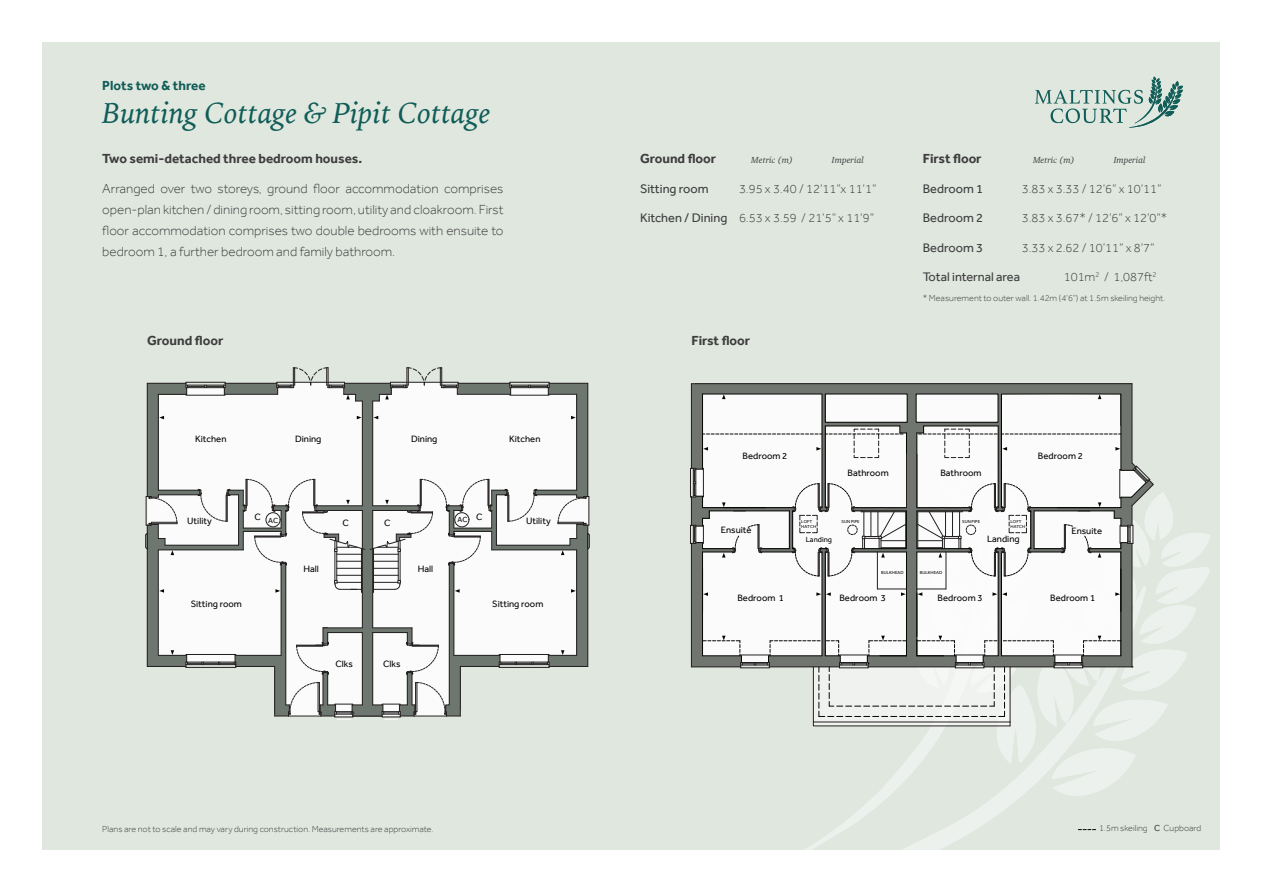
<style>
.page{position:relative;width:1263px;height:893px;background:#fff}
.page>*{position:absolute;margin:0;border:0;box-sizing:border-box;transform-origin:0 0}
.t1{font:italic 30px "Iowan Old Style";color:#105d58}
.t2{font:300 13.5px/21px "Effra";color:#3e3e3f;text-align:justify}
.t3{font:700 13.5px "Effra";color:#3e3e3f}
.t4{font:700 13.5px "Effra";color:#105d58}
.t5{font:300 12.75px "Effra";color:#3e3e3f}
.t6{font:12.75px "Effra";color:#3e3e3f}
.t7{font:9.45px "Effra";color:#040503}
.t8{font:300 9px "Effra";color:#3e3e3f}
.t9{font:italic 9px "Charter";color:#3e3e3f}
.t10{font:7.5px "Effra";color:#040503}
.t11{font:4.5px/5.8px "Effra";color:#040503}
.s1{font-weight:400}
</style>
<div class="page">
<div style="left:43px;top:43px;width:1177px;height:807px;background:#e0e7df"></div>
<svg style="left:804px;top:807px;width:203px;height:43px"></svg>
<div style="left:369px;top:382px;width:220px;height:97px;background:#fafbfa"></div>
<div style="left:147px;top:382px;width:219px;height:97px;background:#fafbfa"></div>
<div style="left:147px;top:383px;width:11px;height:113px;background:#6e7670"></div>
<div style="left:362px;top:387px;width:11px;height:318px;background:#6e7670"></div>
<div style="left:345px;top:383px;width:45px;height:8px;background:#6e7670"></div>
<div style="left:458px;top:383px;width:52px;height:7px;background:#6e7670"></div>
<div style="left:457px;top:388px;width:54px;height:6px;background:#6e7670"></div>
<div style="left:577px;top:383px;width:11px;height:109px;background:#6e7670"></div>
<div style="left:224px;top:388px;width:54px;height:6px;background:#6e7670"></div>
<div style="left:225px;top:383px;width:52px;height:6px;background:#6e7670"></div>
<hr style="left:147px;top:383px;width:39px;height:1px;background:#231f20">
<hr style="left:225px;top:383px;width:52px;height:1px;background:#231f20">
<hr style="left:147px;top:383px;width:1px;height:114px;background:#231f20">
<hr style="left:345px;top:383px;width:45px;height:1px;background:#231f20">
<hr style="left:458px;top:383px;width:52px;height:1px;background:#231f20">
<hr style="left:549px;top:383px;width:39px;height:1px;background:#231f20">
<hr style="left:587px;top:383px;width:1px;height:114px;background:#231f20">
<hr style="left:158px;top:394px;width:1px;height:96px;background:#231f20">
<svg style="left:158px;top:382px;width:68px;height:13px"></svg>
<hr style="left:362px;top:401px;width:1px;height:105px;background:#231f20">
<hr style="left:224px;top:394px;width:54px;height:1px;background:#231f20">
<hr style="left:576px;top:394px;width:1px;height:96px;background:#231f20">
<svg style="left:510px;top:382px;width:67px;height:13px"></svg>
<hr style="left:372px;top:401px;width:1px;height:105px;background:#231f20">
<hr style="left:457px;top:394px;width:54px;height:1px;background:#231f20">
<svg style="left:277px;top:367px;width:85px;height:35px"></svg>
<svg style="left:357px;top:416px;width:4px;height:3px"></svg>
<svg style="left:159px;top:416px;width:5px;height:3px"></svg>
<svg style="left:373px;top:367px;width:86px;height:35px"></svg>
<svg style="left:374px;top:416px;width:4px;height:3px"></svg>
<svg style="left:571px;top:416px;width:5px;height:3px"></svg>
<svg style="left:145px;top:479px;width:445px;height:241px"></svg>
<div style="left:691px;top:384px;width:11px;height:73px;background:#70756f"></div>
<div style="left:695px;top:384px;width:437px;height:10px;background:#70756f"></div>
<hr style="left:691px;top:383px;width:441px;height:1px;background:#231f20">
<hr style="left:691px;top:384px;width:1px;height:84px;background:#231f20">
<hr style="left:1132px;top:384px;width:1px;height:79px;background:#231f20">
<svg style="left:690px;top:394px;width:520px;height:413px"></svg>
<svg style="left:1035px;top:77px;width:148px;height:51px"></svg>
<svg style="left:1078px;top:829px;width:18px;height:2px"></svg>
<p class="t4" style="left:102px;top:78px;width:105px">Plots two &amp; three</p>
<p class="t1" style="left:102px;top:87px;width:390px">Bunting Cottage &amp; Pipit Cottage</p>
<p class="t3" style="left:102px;top:151px;width:261px">Two semi-detached three bedroom houses.</p>
<p class="t2" style="left:102px;top:178px;width:403px">Arranged over two storeys, ground floor accommodation comprises open-plan kitchen / dining room, sitting room, utility and cloakroom. First floor accommodation comprises two double bedrooms with ensuite to bedroom 1, a further bedroom and family bathroom.</p>
<p class="t3" style="left:640px;top:151px;width:78px">Ground floor</p>
<p class="t6" style="left:640px;top:181px;width:70px">Sitting room</p>
<p class="t5" style="left:739px;top:181px;width:139px">3.95 x 3.40 / 12’11”x 11’1”</p>
<p class="t5" style="left:640px;top:211px;width:235px"><span class="s1">Kitchen / Dining</span> 6.53 x 3.59 / 21’5” x 11’9”</p>
<p class="t3" style="left:923px;top:151px;width:60px">First floor</p>
<p class="t6" style="left:923px;top:181px;width:62px">Bedroom 1</p>
<p class="t5" style="left:1022px;top:181px;width:141px">3.83 x 3.33 / 12’6” x 10’11”</p>
<p class="t6" style="left:923px;top:211px;width:62px">Bedroom 2</p>
<p class="t5" style="left:1022px;top:211px;width:147px">3.83 x 3.67* / 12’6” x 12’0”*</p>
<p class="t6" style="left:923px;top:240px;width:62px">Bedroom 3</p>
<p class="t5" style="left:1022px;top:240px;width:134px">3.33 x 2.62 / 10’11” x 8’7”</p>
<p class="t6" style="left:923px;top:270px;width:99px">Total internal area</p>
<p class="t5" style="left:1064px;top:270px;width:94px">101m<sup>2</sup> / 1,087ft<sup>2</sup></p>
<p class="t8" style="left:923px;top:292px;width:244px">* Measurement to outer wall. 1.42m (4’6”) at 1.5m skeiling height.</p>
<p class="t9" style="left:751px;top:153px;width:43px">Metric (m)</p>
<p class="t9" style="left:832px;top:153px;width:33px">Imperial</p>
<p class="t9" style="left:1033px;top:153px;width:43px">Metric (m)</p>
<p class="t9" style="left:1114px;top:153px;width:33px">Imperial</p>
<p class="t3" style="left:147px;top:332px;width:78px">Ground floor</p>
<p class="t3" style="left:691px;top:332px;width:60px">First floor</p>
<p class="t7" style="left:195px;top:434px;width:33px">Kitchen</p>
<p class="t7" style="left:295px;top:434px;width:28px">Dining</p>
<p class="t7" style="left:411px;top:434px;width:28px">Dining</p>
<p class="t7" style="left:509px;top:434px;width:33px">Kitchen</p>
<p class="t7" style="left:187px;top:515px;width:26px">Utility</p>
<p class="t10" style="left:254px;top:516px;width:25px"><sup>C</sup> AC</p>
<p class="t10" style="left:457px;top:515px;width:12px">AC</p>
<p class="t7" style="left:342px;top:517px;width:8px">C</p>
<p class="t7" style="left:384px;top:517px;width:8px">C</p>
<p class="t7" style="left:476px;top:511px;width:8px">C</p>
<p class="t7" style="left:526px;top:515px;width:26px">Utility</p>
<p class="t7" style="left:191px;top:598px;width:53px">Sitting room</p>
<p class="t7" style="left:303px;top:563px;width:17px">Hall</p>
<p class="t7" style="left:418px;top:563px;width:17px">Hall</p>
<p class="t7" style="left:492px;top:598px;width:53px">Sitting room</p>
<p class="t7" style="left:335px;top:658px;width:19px">Clks</p>
<p class="t7" style="left:383px;top:658px;width:19px">Clks</p>
<p class="t8" style="left:102px;top:824px;width:333px">Plans are not to scale and may vary during construction. Measurements are approximate.</p>
<p class="t7" style="left:742px;top:451px;width:46px">Bedroom 2</p>
<p class="t7" style="left:847px;top:467px;width:43px">Bathroom</p>
<p class="t7" style="left:940px;top:467px;width:43px">Bathroom</p>
<p class="t7" style="left:1038px;top:451px;width:46px">Bedroom 2</p>
<p class="t7" style="left:721px;top:525px;width:32px">Ensuite</p>
<p class="t7" style="left:737px;top:592px;width:48px">Bedroom 1</p>
<p class="t11" style="left:801px;top:518px;width:16px">LOFT<br>HATCH</p>
<p class="t11" style="left:1010px;top:518px;width:16px">LOFT<br>HATCH</p>
<p class="t11" style="left:842px;top:518px;width:20px">SUN PIPE</p>
<p class="t11" style="left:962px;top:518px;width:20px">SUN PIPE</p>
<p class="t10" style="left:806px;top:535px;width:28px">Landing</p>
<p class="t11" style="left:881px;top:570px;width:24px">BULKHEAD</p>
<p class="t7" style="left:839px;top:592px;width:48px">Bedroom 3</p>
<p class="t11" style="left:920px;top:570px;width:24px">BULKHEAD</p>
<p class="t7" style="left:987px;top:534px;width:34px">Landing</p>
<p class="t7" style="left:938px;top:592px;width:46px">Bedroom 3</p>
<p class="t7" style="left:1071px;top:525px;width:32px">Ensuite</p>
<p class="t7" style="left:1050px;top:592px;width:46px">Bedroom 1</p>
<p class="t8" style="left:1099px;top:823px;width:103px">1.5m skeiling <span class="s1">C</span> Cupboard</p>
</div>
